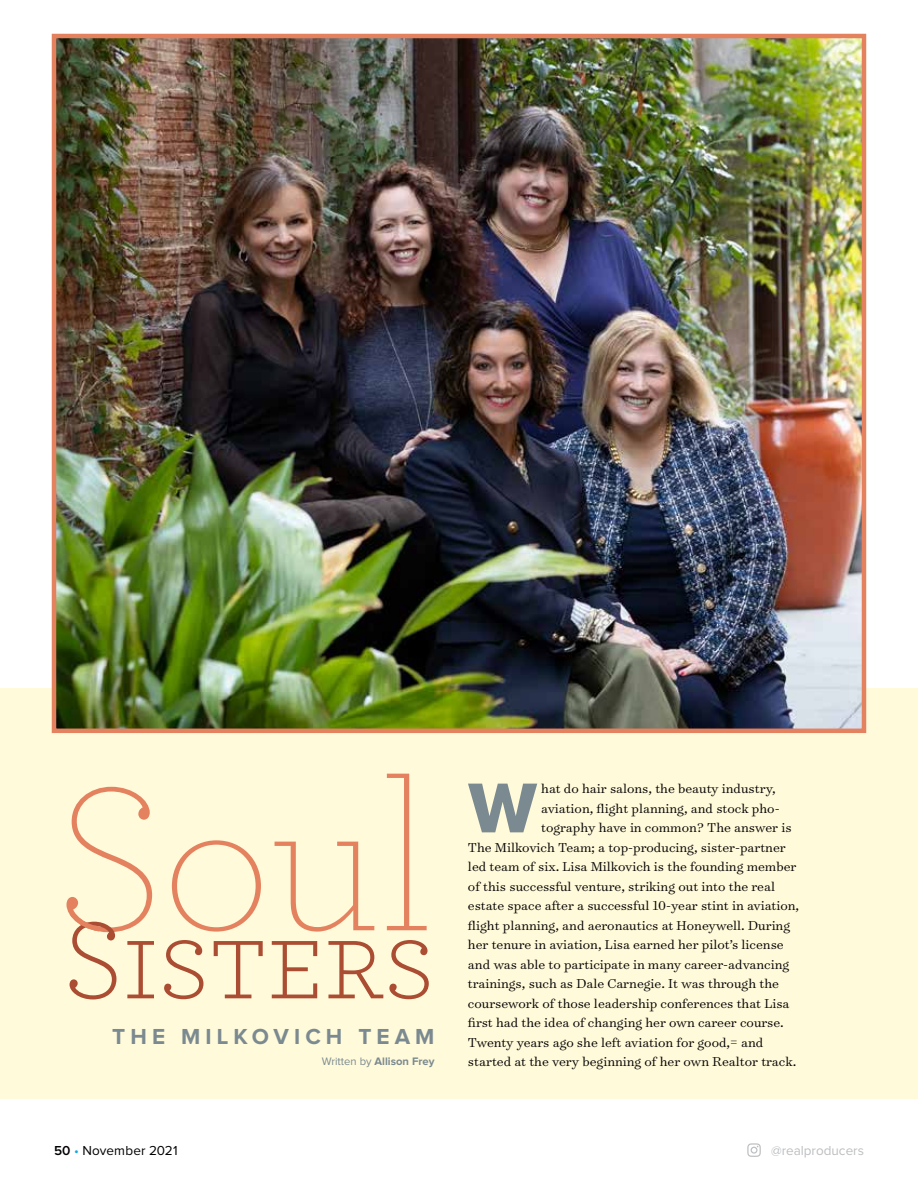
<style>
.page{position:relative;width:918px;height:1188px;background:#fff}
.page>*{position:absolute;margin:0;border:0;box-sizing:border-box;transform-origin:0 0}
.t1{font:200 215.1px "Archer Pro";color:#e4825f}
.t2{font:300 114.75px "Archer Pro";color:#ab4d33}
.t3{font:73.05px "Proxima Nova Extrabld";color:#7b8a90}
.t4{font:700 22.5px "Proxima Nova";letter-spacing:.225em;color:#7b8a90}
.t5{font:300 14.7px "Surveyor Text";color:#000}
.t6{font:13.5px "Proxima Nova";letter-spacing:.01em;color:#000}
.t7{font:13.5px "Proxima Nova";color:#bcbec0}
.t8{font:700 11.25px "Proxima Nova";color:#7b8a90}
.s1{font-weight:400}
.s2{font-weight:600}
.s3{color:#17a7e0}
</style>
<div class="page">
<svg style="left:747px;top:1143px;width:14px;height:14px"></svg>
<div style="left:0;top:688px;width:918px;height:411px;background:#fffada"></div>
<img style="left:57px;top:39px;width:804px;height:689px">
<div style="left:52px;top:34px;width:814px;height:699px;border:4px solid #e4825f"></div>
<h1 class="t1" style="left:54px;top:725px;width:380px">Soul</h1>
<h2 class="t2" style="left:63px;top:885px;width:373px">Sisters</h2>
<h3 class="t4" style="left:112px;top:1026px;width:324px">THE MILKOVICH TEAM</h3>
<p class="t8" style="left:322px;top:1056px;width:114px"><span class="s1">Written by</span> Allison Frey</p>
<h3 class="t3" style="left:468px;top:775px;width:70px">W</h3>
<p class="t5" style="left:541px;top:780px;width:236px">hat do hair salons, the beauty industry,</p>
<p class="t5" style="left:541px;top:799px;width:240px">aviation, flight planning, and stock pho-</p>
<p class="t5" style="left:541px;top:819px;width:252px">tography have in common? The answer is</p>
<p class="t5" style="left:468px;top:838px;width:319px">The Milkovich Team; a top-producing, sister-partner</p>
<p class="t5" style="left:468px;top:858px;width:330px">led team of six. Lisa Milkovich is the founding member</p>
<p class="t5" style="left:468px;top:877px;width:309px">of this successful venture, striking out into the real</p>
<p class="t5" style="left:468px;top:897px;width:333px">estate space after a successful 10-year stint in aviation,</p>
<p class="t5" style="left:468px;top:916px;width:324px">flight planning, and aeronautics at Honeywell. During</p>
<p class="t5" style="left:468px;top:936px;width:317px">her tenure in aviation, Lisa earned her pilot’s license</p>
<p class="t5" style="left:468px;top:955px;width:323px">and was able to participate in many career-advancing</p>
<p class="t5" style="left:468px;top:975px;width:312px">trainings, such as Dale Carnegie. It was through the</p>
<p class="t5" style="left:468px;top:994px;width:323px">coursework of those leadership conferences that Lisa</p>
<p class="t5" style="left:468px;top:1014px;width:317px">first had the idea of changing her own career course.</p>
<p class="t5" style="left:468px;top:1033px;width:297px">Twenty years ago she left aviation for good,= and</p>
<p class="t5" style="left:468px;top:1053px;width:330px">started at the very beginning of her own Realtor track.</p>
<p class="t6" style="left:54px;top:1143px;width:125px"><span class="s2">50</span> <span class="s3">•</span> November 2021</p>
<p class="t7" style="left:771px;top:1143px;width:94px">@realproducers</p>
</div>
